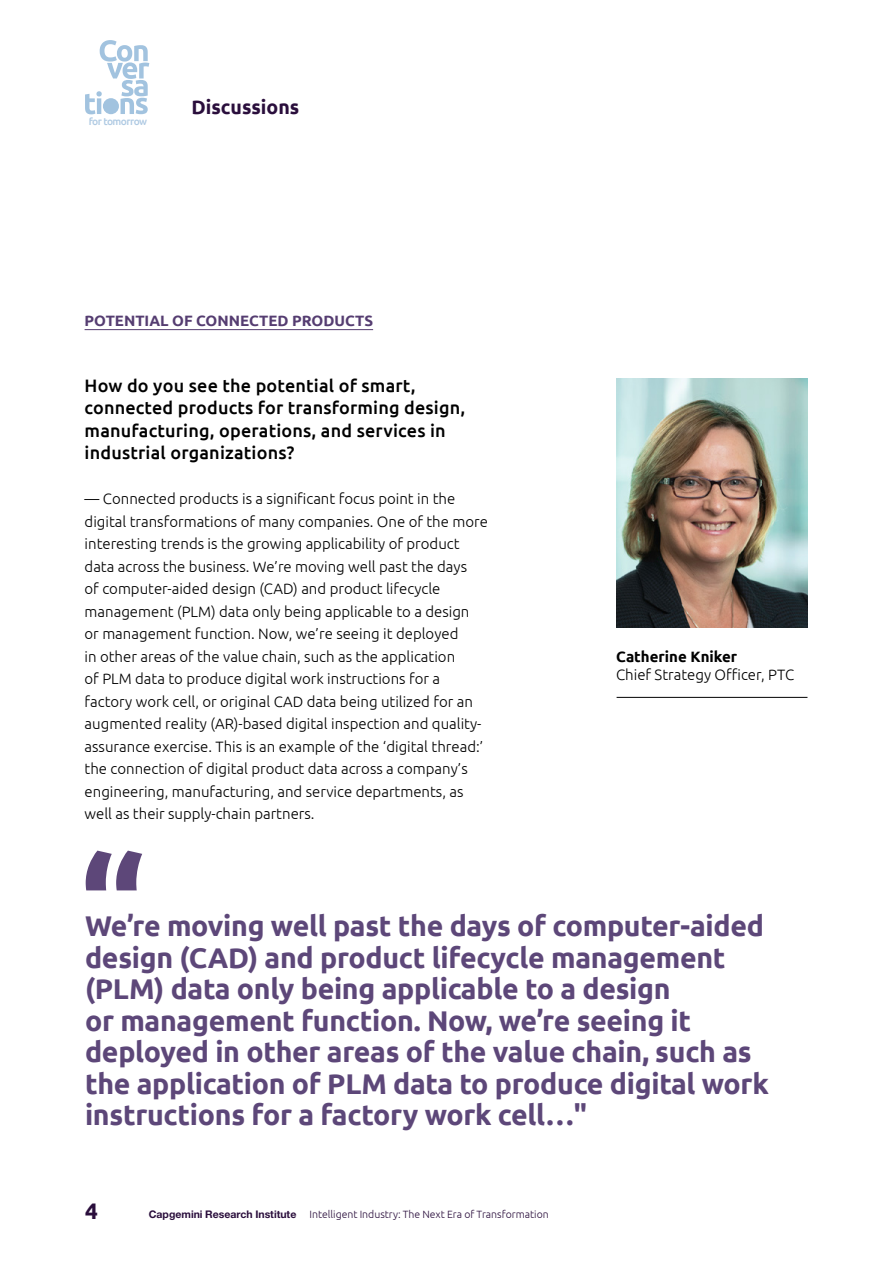
<style>
.page{position:relative;width:893px;height:1263px;background:#fff}
.page>*{position:absolute;margin:0;border:0;box-sizing:border-box;transform-origin:0 0}
.t1{font:700 28.5px/31.5px "Ubuntu";letter-spacing:-.01em;color:#5d4779}
.t2{font:700 22.5px "Ubuntu";color:#2a0e3c}
.t3{font:700 19.5px "Ubuntu";color:#2a0e3c}
.t4{font:500 18px/22.5px "Ubuntu";letter-spacing:.01em;color:#000}
.t5{font:300 15px/22.5px "Ubuntu";color:#000}
.t6{font:700 15px "Ubuntu";color:#553d71}
.t7{font:700 15px "Ubuntu";color:#000}
.t8{font:300 10.5px "Ubuntu";color:#2a0e3c}
.t9{font:700 10.5px "Helvetica Neue LT Std";color:#2a0e3c}
.t10{font:500 10.2px "Ubuntu";letter-spacing:-.05em;color:#afcae3}
</style>
<div class="page">
<svg style="left:85px;top:40px;width:64px;height:74px"></svg>
<div style="left:103px;top:98px;width:16px;height:16px;background:#a2c3df;border-radius:50%"></div>
<hr style="left:85px;top:329px;width:288px;height:1px;background:#553d71">
<img style="left:617px;top:378px;width:191px;height:249px">
<hr style="left:617px;top:697px;width:190px;height:1px;background:#000">
<svg style="left:86px;top:851px;width:56px;height:39px"></svg>
<p class="t10" style="left:89px;top:115px;width:60px">for tomorrow</p>
<h3 class="t3" style="left:191px;top:96px;width:110px">Discussions</h3>
<p class="t6" style="left:85px;top:312px;width:290px">POTENTIAL OF CONNECTED PRODUCTS</p>
<p class="t4" style="left:85px;top:373px;width:382px">How do you see the potential of smart, connected products for transforming design, manufacturing, operations, and services in industrial organizations?</p>
<p class="t5" style="left:85px;top:487px;width:405px">— Connected products is a significant focus point in the digital transformations of many companies. One of the more interesting trends is the growing applicability of product data across the business. We’re moving well past the days<br>of computer-aided design (CAD) and product lifecycle management (PLM) data only being applicable to a design<br>or management function. Now, we’re seeing it deployed<br>in other areas of the value chain, such as the application<br>of PLM data to produce digital work instructions for a factory work cell, or original CAD data being utilized for an augmented reality (AR)-based digital inspection and quality&shy;assurance exercise. This is an example of the ‘digital thread:’ the connection of digital product data across a company’s engineering, manufacturing, and service departments, as well as their supply-chain partners.</p>
<p class="t7" style="left:616px;top:647px;width:122px">Catherine Kniker</p>
<p class="t5" style="left:616px;top:663px;width:180px">Chief Strategy Officer, PTC</p>
<p class="t1" style="left:85px;top:910px;width:685px">We’re moving well past the days of computer-aided design (CAD) and product lifecycle management (PLM) data only being applicable to a design<br>or management function. Now, we’re seeing it deployed in other areas of the value chain, such as the application of PLM data to produce digital work instructions for a factory work cell…"</p>
<h2 class="t2" style="left:85px;top:1197px;width:14px">4</h2>
<p class="t9" style="left:149px;top:1208px;width:149px">Capgemini Research Institute</p>
<p class="t8" style="left:309px;top:1208px;width:241px">Intelligent Industry: The Next Era of Transformation</p>
</div>
